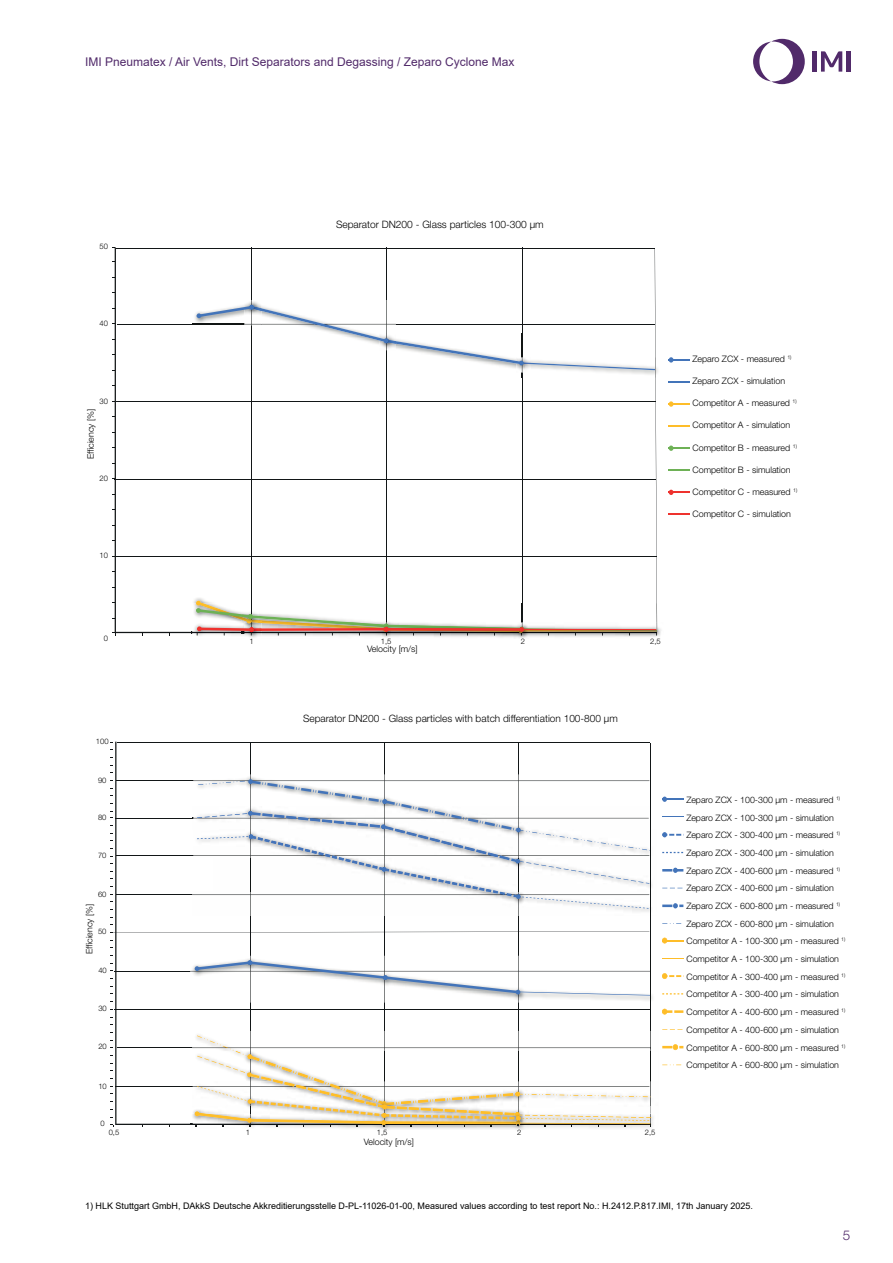
<style>
.page{position:relative;width:893px;height:1263px;background:#fff}
.page>*{position:absolute;margin:0;border:0;box-sizing:border-box;transform-origin:0 0}
.t1{font:300 13.5px "Helvetica Neue LTW1 G";color:#512a6a}
.t2{font:12px "Arial";color:#512a6a}
.t3{font:300 10.2px "Helvetica Neue LTW1 G";color:#000}
.t4{font:300 10.05px "Helvetica Neue LTW1 G";color:#000}
.t5{font:9px "Arial";color:#000}
.t6{font:300 8.85px/17.7px "Helvetica Neue LTW1 G";color:#000}
.t7{font:300 7.65px "Helvetica Neue LTW1 G";color:#000}
</style>
<div class="page">
<svg style="left:753px;top:39px;width:52px;height:45px"></svg>
<hr style="left:813px;top:51px;width:4px;height:21px;background:#512a6a">
<hr style="left:846px;top:51px;width:4px;height:21px;background:#512a6a">
<svg style="left:821px;top:51px;width:21px;height:21px"></svg>
<hr style="left:116px;top:401px;width:540px;height:1px;background:#121617">
<hr style="left:116px;top:248px;width:539px;height:1px;background:#121617">
<hr style="left:114px;top:479px;width:541px;height:1px;background:#121617">
<hr style="left:115px;top:556px;width:541px;height:1px;background:#121617">
<hr style="left:251px;top:247px;width:1px;height:386px;background:#121617">
<hr style="left:387px;top:247px;width:1px;height:385px;background:#121617">
<hr style="left:522px;top:247px;width:1px;height:386px;background:#121617">
<hr style="left:117px;top:324px;width:537px;height:1px;background:#121617">
<hr style="left:669px;top:359px;width:21px;height:2px;background:#4374b9">
<svg style="left:669px;top:357px;width:4px;height:6px"></svg>
<hr style="left:669px;top:403px;width:21px;height:2px;background:#febd29">
<svg style="left:669px;top:401px;width:4px;height:6px"></svg>
<hr style="left:669px;top:447px;width:21px;height:2px;background:#6eb156">
<svg style="left:669px;top:445px;width:4px;height:6px"></svg>
<hr style="left:669px;top:491px;width:21px;height:2px;background:#ee322e">
<svg style="left:669px;top:490px;width:4px;height:5px"></svg>
<hr style="left:669px;top:381px;width:21px;height:2px;background:#4374b9">
<hr style="left:669px;top:425px;width:21px;height:2px;background:#febd29">
<svg style="left:669px;top:470px;width:21px;height:1px"></svg>
<svg style="left:669px;top:514px;width:21px;height:1px"></svg>
<svg style="left:191px;top:249px;width:469px;height:389px"></svg>
<svg style="left:115px;top:742px;width:535px;height:383px"></svg>
<hr style="left:116px;top:856px;width:533px;height:1px;background:#121617">
<hr style="left:116px;top:895px;width:533px;height:1px;background:#121617">
<hr style="left:115px;top:1009px;width:536px;height:1px;background:#121617">
<hr style="left:115px;top:1086px;width:534px;height:1px;background:#121617">
<hr style="left:250px;top:743px;width:1px;height:380px;background:#121617">
<hr style="left:518px;top:742px;width:1px;height:383px;background:#121617">
<hr style="left:115px;top:818px;width:534px;height:1px;background:#121617">
<hr style="left:114px;top:971px;width:536px;height:1px;background:#121617">
<hr style="left:117px;top:1048px;width:534px;height:1px;background:#121617">
<hr style="left:384px;top:742px;width:1px;height:381px;background:#121617">
<svg style="left:111px;top:931px;width:538px;height:2px"></svg>
<hr style="left:116px;top:781px;width:533px;height:1px;background:#121617">
<hr style="left:117px;top:742px;width:532px;height:1px;background:#121617">
<img style="left:193px;top:774px;width:457px;height:5px">
<svg style="left:192px;top:779px;width:458px;height:137px"></svg>
<svg style="left:662px;top:868px;width:21px;height:5px"></svg>
<svg style="left:662px;top:888px;width:20px;height:1px"></svg>
<svg style="left:662px;top:832px;width:22px;height:5px"></svg>
<svg style="left:662px;top:852px;width:21px;height:1px"></svg>
<hr style="left:662px;top:798px;width:21px;height:2px;background:#4374b9">
<svg style="left:662px;top:796px;width:5px;height:6px"></svg>
<svg style="left:662px;top:1009px;width:21px;height:5px"></svg>
<svg style="left:662px;top:993px;width:21px;height:1px"></svg>
<svg style="left:662px;top:958px;width:21px;height:1px"></svg>
<svg style="left:662px;top:973px;width:22px;height:6px"></svg>
<hr style="left:662px;top:939px;width:21px;height:2px;background:#febd29">
<svg style="left:662px;top:937px;width:5px;height:6px"></svg>
<svg style="left:662px;top:903px;width:21px;height:5px"></svg>
<svg style="left:662px;top:923px;width:19px;height:1px"></svg>
<hr style="left:650px;top:743px;width:1px;height:381px;background:#121617">
<img style="left:190px;top:956px;width:463px;height:46px">
<img style="left:650px;top:956px;width:1px;height:46px">
<svg style="left:195px;top:960px;width:455px;height:35px"></svg>
<svg style="left:190px;top:1029px;width:493px;height:101px"></svg>
<h2 class="t2" style="left:85px;top:54px;width:431px">IMI Pneumatex / Air Vents, Dirt Separators and Degassing / Zeparo Cyclone Max</h2>
<p class="t7" style="left:99px;top:242px;width:10px">50</p>
<p class="t7" style="left:99px;top:318px;width:10px">40</p>
<p class="t7" style="left:99px;top:396px;width:10px">30</p>
<p class="t6" style="left:82px;top:459px;width:52px;rotate:-90deg">E ciency [%]</p>
<p class="t7" style="left:99px;top:473px;width:10px">20</p>
<p class="t7" style="left:99px;top:551px;width:10px">10</p>
<p class="t3" style="left:336px;top:218px;width:209px">Separator DN200 - Glass particles 100-300 μm</p>
<p class="t6" style="left:692px;top:350px;width:101px">Zeparo ZCX - measured <sup>1)</sup></p>
<p class="t6" style="left:692px;top:372px;width:94px">Zeparo ZCX - simulation</p>
<p class="t6" style="left:692px;top:394px;width:106px">Competitor A - measured <sup>1)</sup></p>
<p class="t6" style="left:692px;top:416px;width:99px">Competitor A - simulation</p>
<p class="t6" style="left:692px;top:438px;width:106px">Competitor B - measured <sup>1)</sup></p>
<p class="t6" style="left:692px;top:461px;width:100px">Competitor B - simulation</p>
<p class="t6" style="left:692px;top:483px;width:106px">Competitor C - measured <sup>1)</sup></p>
<p class="t6" style="left:692px;top:505px;width:100px">Competitor C - simulation</p>
<p class="t7" style="left:104px;top:634px;width:6px">0</p>
<p class="t7" style="left:96px;top:737px;width:14px">100</p>
<p class="t7" style="left:98px;top:775px;width:10px">90</p>
<p class="t7" style="left:98px;top:812px;width:10px">80</p>
<p class="t7" style="left:98px;top:850px;width:10px">70</p>
<p class="t7" style="left:98px;top:889px;width:10px">60</p>
<p class="t7" style="left:98px;top:927px;width:10px">50</p>
<p class="t7" style="left:98px;top:965px;width:10px">40</p>
<p class="t7" style="left:98px;top:1004px;width:10px">30</p>
<p class="t7" style="left:98px;top:1042px;width:10px">20</p>
<p class="t7" style="left:98px;top:1081px;width:10px">10</p>
<p class="t7" style="left:100px;top:1119px;width:6px">0</p>
<p class="t6" style="left:81px;top:954px;width:52px;rotate:-90deg">E ciency [%]</p>
<p class="t7" style="left:249px;top:636px;width:6px">1</p>
<p class="t7" style="left:381px;top:636px;width:12px">1 5</p>
<p class="t7" style="left:521px;top:636px;width:6px">2</p>
<p class="t7" style="left:650px;top:636px;width:12px">2 5</p>
<p class="t7" style="left:385px;top:636px;width:4px">,</p>
<p class="t7" style="left:654px;top:636px;width:4px">,</p>
<p class="t6" style="left:367px;top:640px;width:52px">Velocity [m/s]</p>
<p class="t4" style="left:303px;top:712px;width:316px">Separator DN200 - Glass particles with batch di-erentiation 100-800 μm</p>
<p class="t7" style="left:109px;top:1128px;width:12px">0,5</p>
<p class="t7" style="left:381px;top:1128px;width:4px">,</p>
<p class="t7" style="left:246px;top:1128px;width:6px">1</p>
<p class="t7" style="left:377px;top:1128px;width:12px">1 5</p>
<p class="t7" style="left:517px;top:1128px;width:6px">2</p>
<p class="t7" style="left:645px;top:1128px;width:12px">2,5</p>
<p class="t6" style="left:364px;top:1133px;width:52px">Velocity [m/s]</p>
<p class="t6" style="left:686px;top:791px;width:160px">Zeparo ZCX - 100-300 μm - measured <sup>1)<br></sup>Zeparo ZCX - 100-300 μm - simulation Zeparo ZCX - 300-400 μm - measured <sup>1)<br></sup>Zeparo ZCX - 300-400 μm - simulation Zeparo ZCX - 400-600 μm - measured <sup>1)<br></sup>Zeparo ZCX - 400-600 μm - simulation Zeparo ZCX - 600-800 μm - measured <sup>1)<br></sup>Zeparo ZCX - 600-800 μm - simulation Competitor A - 100-300 μm - measured <sup>1)<br></sup>Competitor A - 100-300 μm - simulation Competitor A - 300-400 μm - measured <sup>1)<br></sup>Competitor A - 300-400 μm - simulation Competitor A - 400-600 μm - measured <sup>1)<br></sup>Competitor A - 400-600 μm - simulation Competitor A - 600-800 μm - measured <sup>1)<br></sup>Competitor A - 600-800 μm - simulation</p>
<p class="t5" style="left:85px;top:1199px;width:670px">1) HLK Stuttgart GmbH, DAkkS Deutsche Akkreditierungsstelle D-PL-11026-01-00, Measured values according to test report No.: H.2412.P.817.IMI, 17th January 2025.</p>
<h1 class="t1" style="left:843px;top:1226px;width:9px">5</h1>
</div>
